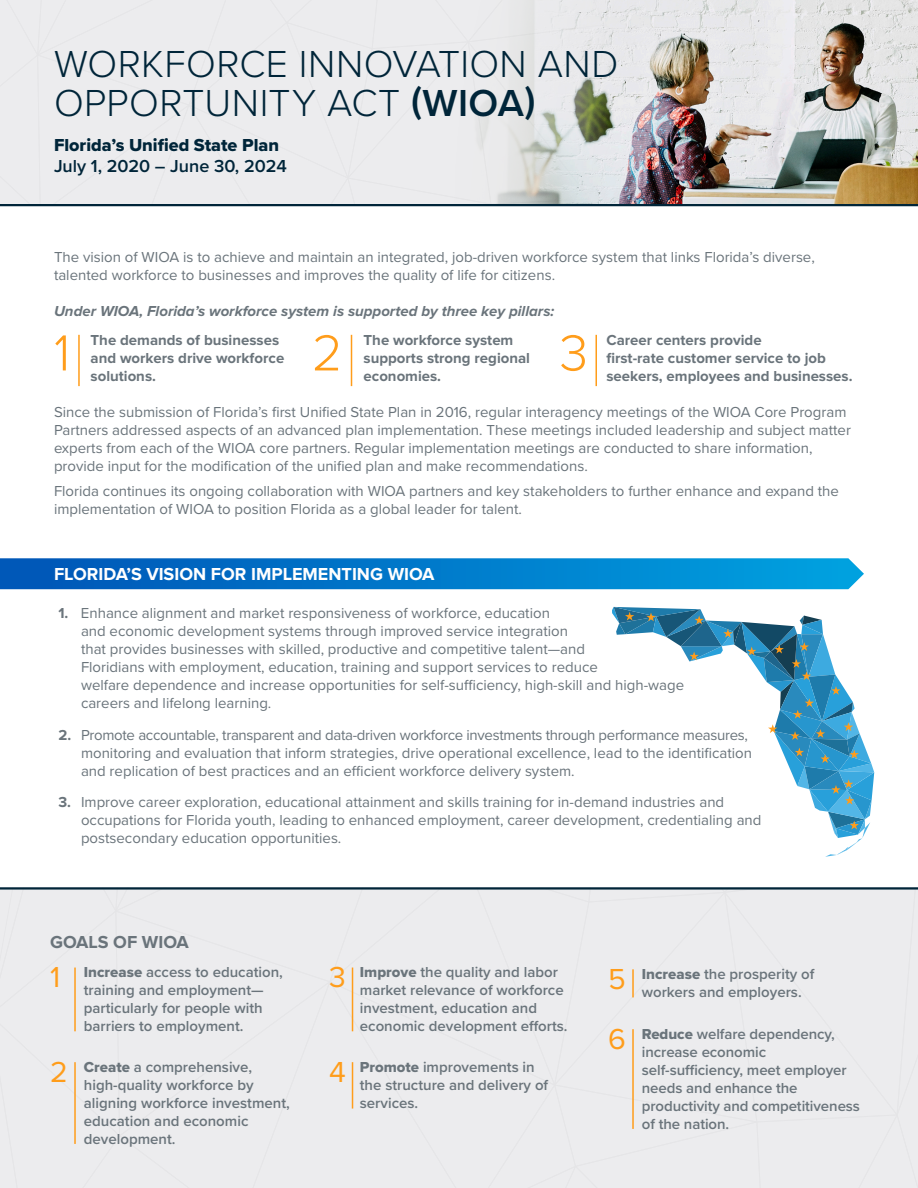
<style>
.page{position:relative;width:918px;height:1188px;background:#fff}
.page>*{position:absolute;margin:0;border:0;box-sizing:border-box;transform-origin:0 0}
.t1{font:300 52.5px "Proxima Nova";color:#ff9d1b}
.t2{font:300 39px/38.4px "Proxima Nova";letter-spacing:.01em;color:#002539}
.t3{font:30px "Proxima Nova";color:#ff9d1b}
.t4{font:700 18px "Proxima Nova";color:#fff}
.t5{font:18px "Proxima Nova Extrabld";color:#002539}
.t6{font:600 18px "Proxima Nova";color:#002539}
.t7{font:700 18px "Proxima Nova";color:#6a747b}
.t8{font:15px/18px "Proxima Nova";color:#6a747b}
.t9{font:600 15px/18px "Proxima Nova";color:#6a747b}
.t10{font:700 15px/18px "Proxima Nova";color:#6a747b}
.t11{font:italic 700 15px "Proxima Nova";color:#6a747b}
.s1{font-weight:600}
.s2{font-weight:700}
.s3{font-family:"Proxima Nova Extrabld";font-weight:400}
</style>
<div class="page">
<svg style="left:0;top:558px;width:864px;height:31px;background:#047ccb"></svg>
<div style="left:0;top:0;width:451px;height:204px;background:#ececee"></div>
<img style="left:451px;top:0;width:467px;height:204px">
<hr style="left:0;top:204px;width:918px;height:2px;background:#002539">
<hr style="left:78px;top:335px;width:2px;height:51px;background:#ff9d1b">
<hr style="left:351px;top:335px;width:1px;height:51px;background:#ff9d1b">
<hr style="left:595px;top:335px;width:2px;height:51px;background:#ff9d1b">
<svg style="left:612px;top:607px;width:262px;height:250px"></svg>
<div style="left:0;top:890px;width:918px;height:298px;background:#ececee"></div>
<div style="left:723px;top:890px;width:195px;height:228px;background:#ececee"></div>
<hr style="left:74px;top:968px;width:2px;height:63px;background:#ff9d1b">
<hr style="left:352px;top:1062px;width:1px;height:47px;background:#ff9d1b">
<hr style="left:632px;top:969px;width:2px;height:28px;background:#ff9d1b">
<hr style="left:352px;top:968px;width:1px;height:63px;background:#ff9d1b">
<hr style="left:632px;top:1029px;width:2px;height:100px;background:#ff9d1b">
<hr style="left:74px;top:1062px;width:2px;height:82px;background:#ff9d1b">
<hr style="left:0;top:887px;width:918px;height:3px;background:#002539">
<p class="t2" style="left:54px;top:43px;width:566px">WORKFORCE INNOVATION AND<br>OPPORTUNITY ACT <span class="s1">(WIOA)</span></p>
<p class="t5" style="left:54px;top:131px;width:227px">Florida’s Unified State Plan</p>
<p class="t6" style="left:54px;top:153px;width:234px">July 1, 2020 – June 30, 2024</p>
<p class="t8" style="left:54px;top:248px;width:762px">The vision of WIOA is to achieve and maintain an integrated, job-driven workforce system that links Florida’s diverse, talented workforce to businesses and improves the quality of life for citizens.</p>
<p class="t11" style="left:54px;top:303px;width:502px">Under WIOA, Florida’s workforce system is supported by three key pillars:</p>
<p class="t1" style="left:54px;top:314px;width:18px">1</p>
<p class="t1" style="left:312px;top:314px;width:32px">2</p>
<p class="t1" style="left:560px;top:314px;width:30px">3</p>
<p class="t10" style="left:91px;top:332px;width:195px">The demands of businesses and workers drive workforce solutions.</p>
<p class="t10" style="left:364px;top:332px;width:168px">The workforce system supports strong regional economies.</p>
<p class="t10" style="left:606px;top:332px;width:248px">Career centers provide<br>first-rate customer service to job seekers, employees and businesses.</p>
<p class="t8" style="left:54px;top:403px;width:799px">Since the submission of Florida’s first Unified State Plan in 2016, regular interagency meetings of the WIOA Core Program Partners addressed aspects of an advanced plan implementation. These meetings included leadership and subject matter experts from each of the WIOA core partners. Regular implementation meetings are conducted to share information, provide input for the modification of the unified plan and make recommendations.</p>
<p class="t8" style="left:54px;top:481px;width:787px">Florida continues its ongoing collaboration with WIOA partners and key stakeholders to further enhance and expand the implementation of WIOA to position Florida as a global leader for talent.</p>
<p class="t4" style="left:54px;top:563px;width:382px">FLORIDA’S VISION FOR IMPLEMENTING WIOA</p>
<p class="t8" style="left:81px;top:603px;width:605px;text-indent:-22px"><span class="s2">1.</span> Enhance alignment and market responsiveness of workforce, education<br>and economic development systems through improved service integration<br>that provides businesses with skilled, productive and competitive talent—and<br>Floridians with employment, education, training and support services to reduce<br>welfare dependence and increase opportunities for self-sufficiency, high-skill and high-wage careers and lifelong learning.</p>
<p class="t8" style="left:81px;top:725px;width:673px;text-indent:-22px"><span class="s2">2.</span> Promote accountable, transparent and data-driven workforce investments through performance measures, monitoring and evaluation that inform strategies, drive operational excellence, lead to the identification and replication of best practices and an efficient workforce delivery system.</p>
<p class="t8" style="left:81px;top:792px;width:682px;text-indent:-22px"><span class="s2">3.</span> Improve career exploration, educational attainment and skills training for in-demand industries and occupations for Florida youth, leading to enhanced employment, career development, credentialing and postsecondary education opportunities.</p>
<p class="t7" style="left:50px;top:931px;width:140px">GOALS OF WIOA</p>
<p class="t3" style="left:50px;top:955px;width:12px">1</p>
<p class="t9" style="left:84px;top:963px;width:201px"><span class="s3">Increase</span> access to education, training and employment— particularly for people with barriers to employment.</p>
<p class="t3" style="left:50px;top:1050px;width:19px">2</p>
<p class="t9" style="left:84px;top:1058px;width:207px"><span class="s3">Create</span> a comprehensive, high-quality workforce by aligning workforce investment, education and economic development.</p>
<p class="t9" style="left:360px;top:963px;width:209px"><span class="s3">Improve</span> the quality and labor market relevance of workforce investment, education and economic development efforts.</p>
<p class="t3" style="left:329px;top:955px;width:18px">3</p>
<p class="t3" style="left:608px;top:957px;width:19px">5</p>
<p class="t3" style="left:608px;top:1017px;width:19px">6</p>
<p class="t3" style="left:329px;top:1050px;width:18px">4</p>
<p class="t9" style="left:360px;top:1058px;width:190px"><span class="s3">Promote</span> improvements in the structure and delivery of services.</p>
<p class="t9" style="left:642px;top:965px;width:174px"><span class="s3">Increase</span> the prosperity of workers and employers.</p>
<p class="t9" style="left:642px;top:1025px;width:220px"><span class="s3">Reduce</span> welfare dependency, increase economic self-sufficiency, meet employer needs and enhance the productivity and competitiveness of the nation.</p>
</div>
